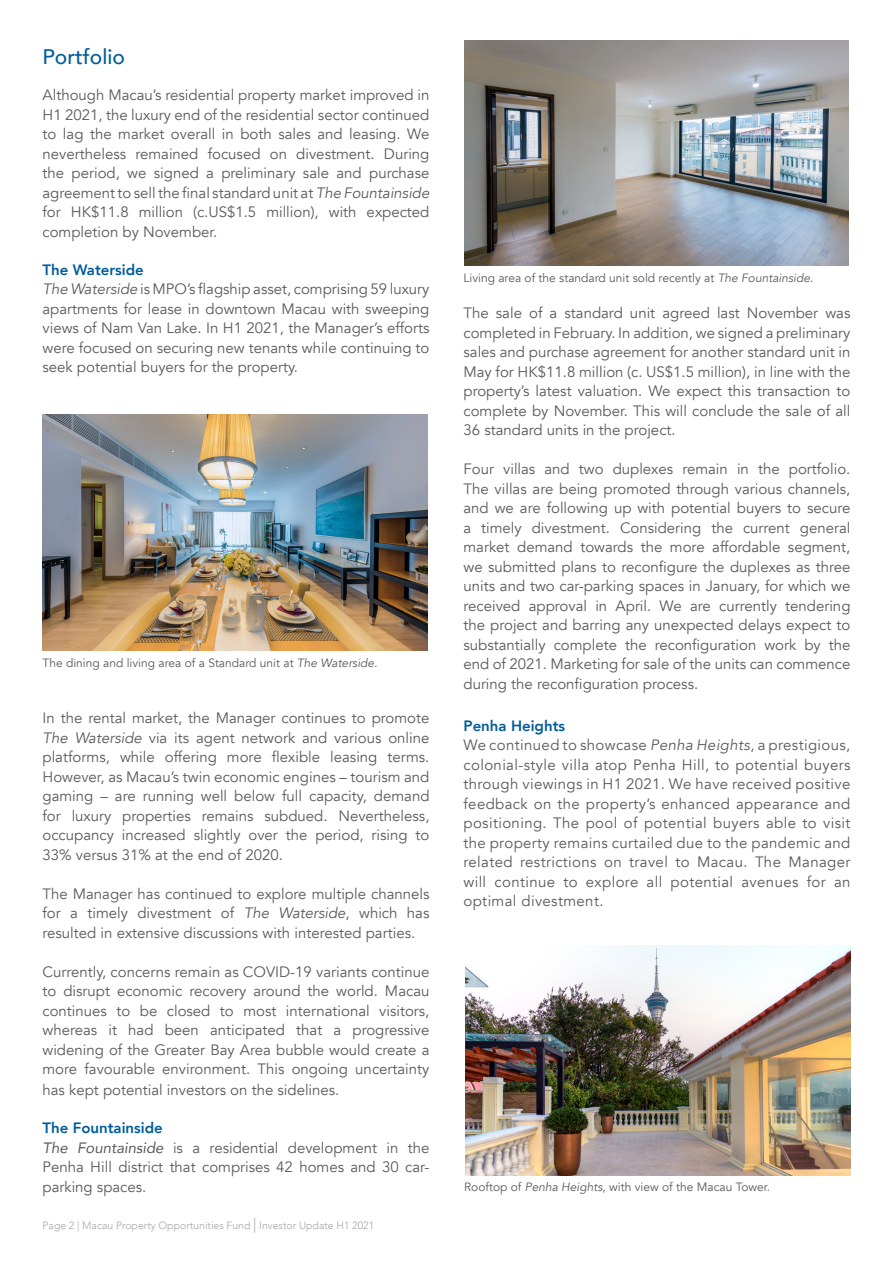
<style>
.page{position:relative;width:893px;height:1263px;background:#fff}
.page>*{position:absolute;margin:0;border:0;box-sizing:border-box;transform-origin:0 0}
.t1{font:500 21px "Avenir";color:#005d9a}
.t2{font:15px/19.5px "Avenir";color:#5a595c;text-align:justify}
.t3{font:800 15px "Avenir";color:#005d9a}
.t4{font:12px "Avenir";color:#5a595c}
.t5{font:300 10.5px "Avenir";color:#a5a6aa}
.s1{font-style:italic}
.s2{font-size:15px}
</style>
<div class="page">
<img style="left:43px;top:414px;width:385px;height:237px">
<img style="left:465px;top:945px;width:385px;height:231px">
<img style="left:464px;top:41px;width:385px;height:224px">
<p class="t1" style="left:43px;top:38px;width:84px">Portfolio</p>
<p class="t2" style="left:43px;top:85px;width:388px">Although Macau’s residential property market improved in H1 2021, the luxury end of the residential sector continued to lag the market overall in both sales and leasing. We nevertheless remained focused on divestment. During the period, we signed a preliminary sale and purchase agreement to sell the final standard unit at <span class="s1">The Fountainside </span>for HK$11.8 million (c.US$1.5 million), with expected completion by November.</p>
<p class="t3" style="left:43px;top:258px;width:103px">The Waterside</p>
<p class="t2" style="left:43px;top:279px;width:388px"><span class="s1">The Waterside</span> is MPO’s flagship asset, comprising 59 luxury apartments for lease in downtown Macau with sweeping views of Nam Van Lake. In H1 2021, the Manager’s efforts were focused on securing new tenants while continuing to seek potential buyers for the property.</p>
<p class="t4" style="left:43px;top:655px;width:337px">The dining and living area of a Standard unit at <span class="s1">The Waterside.</span></p>
<p class="t2" style="left:43px;top:708px;width:388px">In the rental market, the Manager continues to promote <span class="s1">The Waterside</span> via its agent network and various online platforms, while offering more flexible leasing terms.<br>However, as Macau’s twin economic engines – tourism and gaming – are running well below full capacity, demand for luxury properties remains subdued. Nevertheless, occupancy increased slightly over the period, rising to 33% versus 31% at the end of 2020.</p>
<p class="t2" style="left:43px;top:884px;width:388px">The Manager has continued to explore multiple channels for a timely divestment of <span class="s1">The Waterside</span>, which has resulted in extensive discussions with interested parties.</p>
<p class="t2" style="left:43px;top:962px;width:388px">Currently, concerns remain as COVID-19 variants continue to disrupt economic recovery around the world. Macau continues to be closed to most international visitors, whereas it had been anticipated that a progressive widening of the Greater Bay Area bubble would create a more favourable environment. This ongoing uncertainty</p>
<p class="t2" style="left:43px;top:1080px;width:298px">has kept potential investors on the sidelines.</p>
<p class="t3" style="left:43px;top:1116px;width:122px">The Fountainside</p>
<p class="t2" style="left:43px;top:1138px;width:388px"><span class="s1">The Fountainside</span> is a residential development in the Penha Hill district that comprises 42 homes and 30 car&shy;parking spaces.</p>
<p class="t5" style="left:43px;top:1219px;width:333px">Page 2 | Macau Property Opportunities Fund <span class="s2">|</span> Investor Update H1 2021</p>
<p class="t4" style="left:463px;top:271px;width:351px">Living area of the standard unit sold recently at <span class="s1">The Fountainside</span>.</p>
<p class="t2" style="left:463px;top:303px;width:388px">The sale of a standard unit agreed last November was completed in February. In addition, we signed a preliminary sales and purchase agreement for another standard unit in May for HK$11.8 million (c. US$1.5 million), in line with the property’s latest valuation. We expect this transaction to complete by November. This will conclude the sale of all 36 standard units in the project.</p>
<p class="t2" style="left:463px;top:459px;width:388px">Four villas and two duplexes remain in the portfolio.<br>The villas are being promoted through various channels, and we are following up with potential buyers to secure a timely divestment. Considering the current general market demand towards the more affordable segment, we submitted plans to reconfigure the duplexes as three units and two car-parking spaces in January, for which we received approval in April. We are currently tendering the project and barring any unexpected delays expect to substantially complete the reconfiguration work by the end of 2021. Marketing for sale of the units can commence during the reconfiguration process.</p>
<p class="t3" style="left:463px;top:714px;width:103px">Penha Heights</p>
<p class="t2" style="left:463px;top:735px;width:388px">We continued to showcase <span class="s1">Penha Heights</span>, a prestigious, colonial-style villa atop Penha Hill, to potential buyers through viewings in H1 2021. We have received positive feedback on the property’s enhanced appearance and positioning. The pool of potential buyers able to visit the property remains curtailed due to the pandemic and related restrictions on travel to Macau. The Manager will continue to explore all potential avenues for an optimal divestment.</p>
<p class="t4" style="left:464px;top:1180px;width:307px">Rooftop of <span class="s1">Penha Heights</span>, with view of the Macau Tower.</p>
</div>
